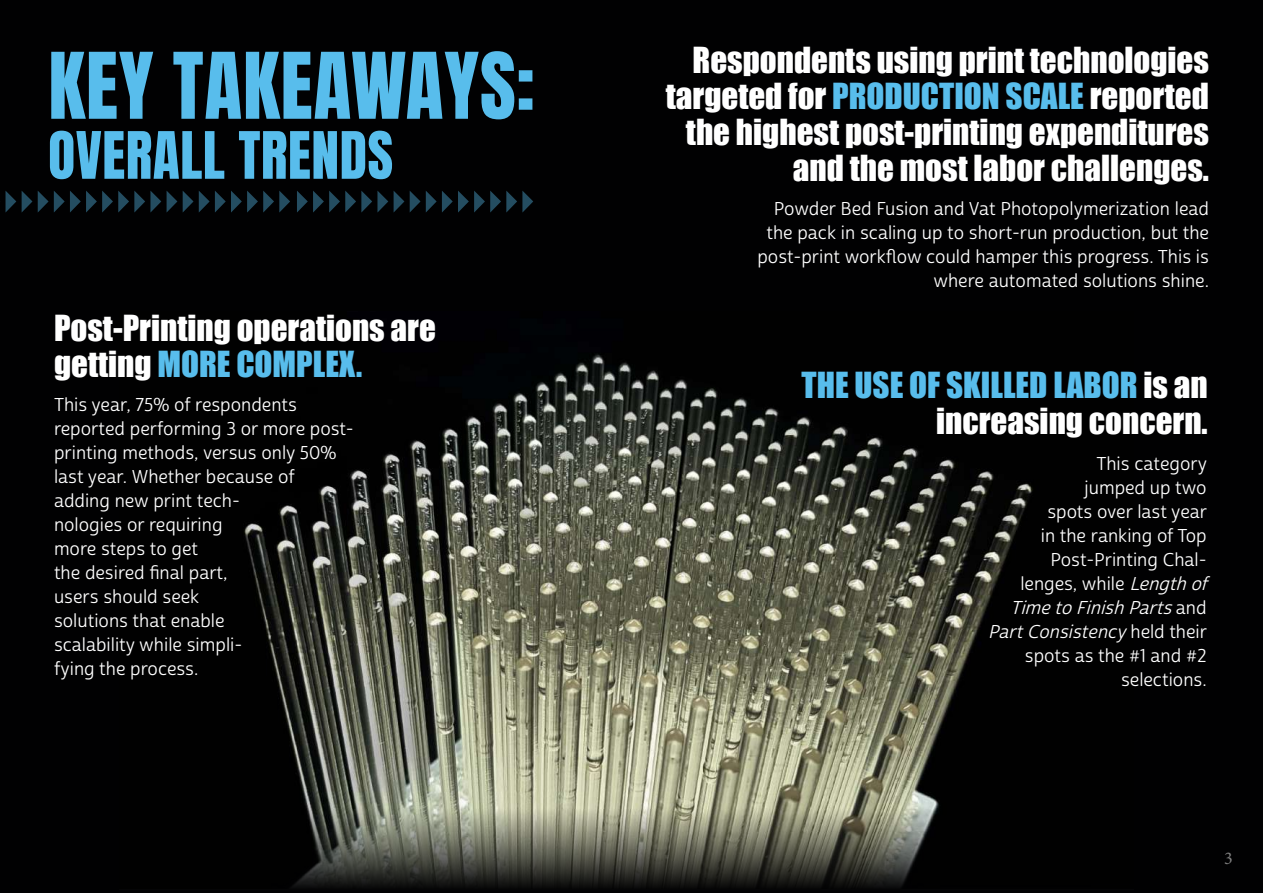
<style>
.page{position:relative;width:1263px;height:893px;background:#fff}
.page>*{position:absolute;margin:0;border:0;box-sizing:border-box;transform-origin:0 0}
.t1{font:78px "Anton";letter-spacing:.01em;color:#58bdec}
.t2{font:55.5px "Anton";letter-spacing:.01em;color:#58bdec}
.t3{font:33px/36px "Impact";color:#fff;text-align:right}
.t4{font:18px/24px "Cabrito Sans Nor Reg";color:#fff}
.t5{font:italic 18px "Cabrito Sans Nor Reg";color:#fff}
.t6{font:18px "Minion Pro";color:#808080}
.s1{color:#58bdec}
.s2{font-style:italic}
.s3{font-style:normal}
</style>
<div class="page">
<img style="left:118px;top:311px;width:1016px;height:487px">
<div style="left:1134px;top:0;width:129px;height:893px;background:#010102"></div>
<div style="left:34px;top:0;width:1188px;height:311px;background:#010102"></div>
<div style="left:0;top:0;width:118px;height:893px;background:#010102"></div>
<svg style="left:118px;top:798px;width:1016px;height:95px"></svg>
<svg style="left:5px;top:191px;width:11px;height:22px"></svg>
<svg style="left:22px;top:191px;width:10px;height:21px"></svg>
<svg style="left:38px;top:191px;width:123px;height:22px"></svg>
<svg style="left:167px;top:191px;width:10px;height:21px"></svg>
<svg style="left:183px;top:191px;width:10px;height:21px"></svg>
<svg style="left:199px;top:191px;width:91px;height:22px"></svg>
<svg style="left:297px;top:191px;width:91px;height:22px"></svg>
<svg style="left:394px;top:191px;width:10px;height:21px"></svg>
<svg style="left:410px;top:191px;width:10px;height:21px"></svg>
<svg style="left:426px;top:191px;width:107px;height:22px"></svg>
<h1 class="t1" style="left:48px;top:46px;width:488px">KEY TAKEAWAYS:</h1>
<h2 class="t2" style="left:48px;top:127px;width:346px">OVERALL TRENDS</h2>
<h3 class="t3" style="left:54px;top:309px;width:383px;text-align:left">Post-Printing operations are getting <span class="s1">MORE COMPLEX.</span></h3>
<p class="t4" style="left:54px;top:393px;width:301px">This year, 75% of respondents reported performing 3 or more post&shy;printing methods, versus only 50% last year. Whether because of adding new print tech-<br>nologies or requiring<br>more steps to get<br>the desired final part,<br>users should seek<br>solutions that enable<br>scalability while simpli-<br>fying the process.</p>
<h3 class="t3" style="left:666px;top:42px;width:545px">Respondents using print technologies targeted for <span class="s1">PRODUCTION SCALE</span> reported the highest post-printing expenditures and the most labor challenges.</h3>
<p class="t4" style="left:757px;top:198px;width:453px;text-align:right">Powder Bed Fusion and Vat Photopolymerization lead the pack in scaling up to short-run production, but the post-print workflow could hamper this progress. This is where automated solutions shine.</p>
<h3 class="t3" style="left:801px;top:366px;width:408px"><span class="s1">THE USE OF SKILLED LABOR</span> is an increasing concern.</h3>
<p class="t4" style="left:1096px;top:452px;width:112px">This category</p>
<p class="t4" style="left:1084px;top:476px;width:124px">jumped up two</p>
<p class="t4" style="left:1047px;top:500px;width:161px">spots over last year</p>
<p class="t4" style="left:1041px;top:524px;width:167px">in the ranking of Top</p>
<p class="t4" style="left:1050px;top:548px;width:158px">Post-Printing Chal-</p>
<p class="t4" style="left:1020px;top:572px;width:194px">lenges, while <span class="s2">Lengthof</span></p>
<p class="t5" style="left:1010px;top:597px;width:198px">TimetoFinishParts<span class="s3">a n d</span></p>
<p class="t5" style="left:988px;top:621px;width:221px">PartConsistency <span class="s3">h e l d t h e i r</span></p>
<p class="t4" style="left:1025px;top:644px;width:183px">spots as the #1 and #2</p>
<p class="t4" style="left:1121px;top:668px;width:87px">selections.</p>
<p class="t6" style="left:1224px;top:846px;width:10px">3</p>
</div>
